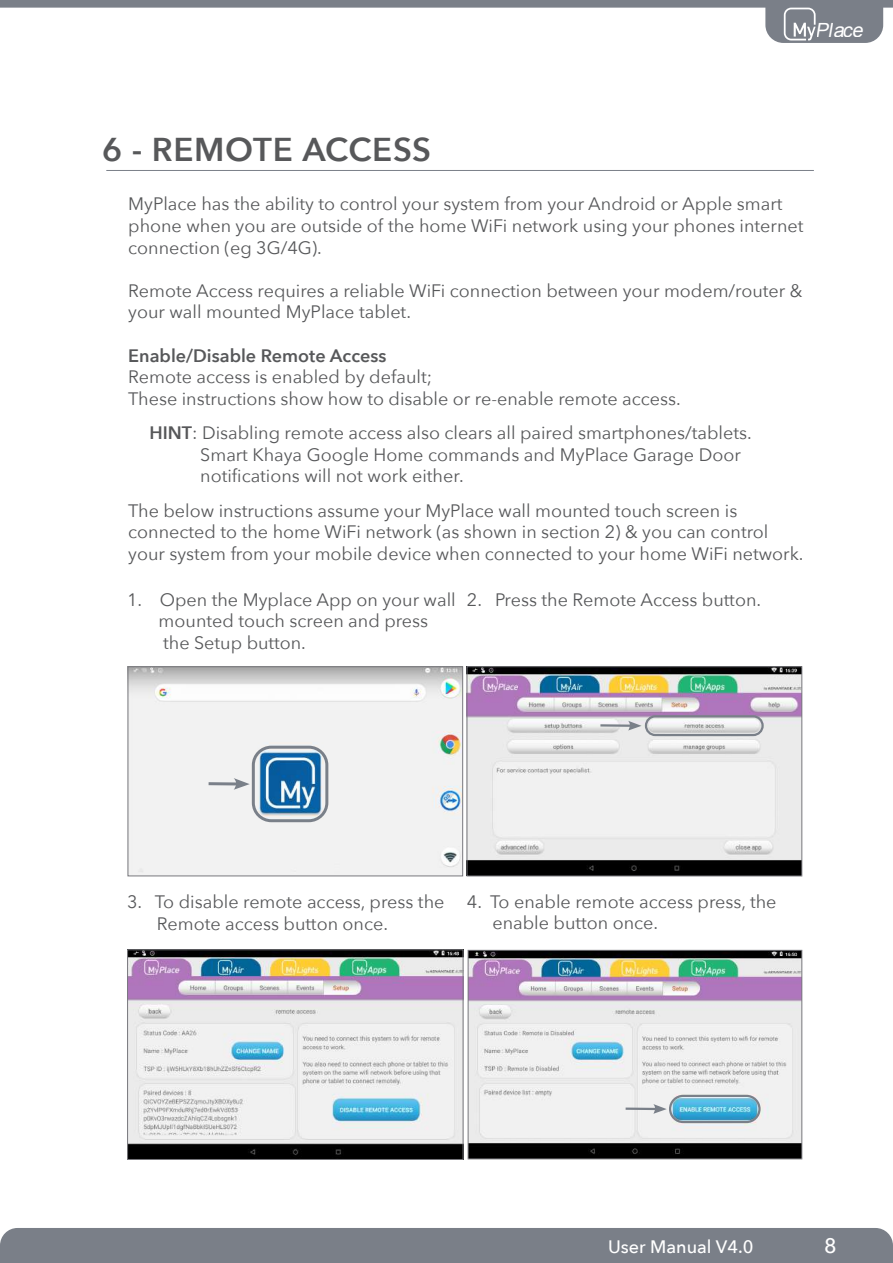
<style>
.page{position:relative;width:893px;height:1263px;background:#fff}
.page>*{position:absolute;margin:0;border:0;box-sizing:border-box;transform-origin:0 0}
.t1{font:600 33px "Avenir Next";letter-spacing:.02em;color:#57585a}
.t2{font:500 21px "Avenir Next";color:#fff}
.t3{font:italic 19.5px "Arial";color:#fff}
.t4{font:18px/21.6px "Avenir Next";color:#57585a}
.t5{font:600 18px "Avenir Next";color:#57585a}
.t6{font:500 18px "Avenir Next";color:#fff}
.s1{font-weight:600}
</style>
<div class="page">
<div style="left:0;top:1228px;width:893px;height:35px;background:#7a7f88"></div>
<hr style="left:106px;top:170px;width:708px;height:1px;background:#7a8089">
<svg style="left:0;top:0;width:893px;height:43px"></svg>
<img style="left:130px;top:669px;width:331px;height:205px">
<div style="left:128px;top:667px;width:335px;height:209px;border:1px solid #78787d"></div>
<img style="left:469px;top:669px;width:331px;height:205px">
<div style="left:467px;top:667px;width:335px;height:209px;border:1px solid #78787d"></div>
<img style="left:129px;top:952px;width:332px;height:205px">
<img style="left:470px;top:952px;width:330px;height:205px">
<div style="left:468px;top:950px;width:334px;height:209px;border:1px solid #78787d"></div>
<div style="left:252px;top:746px;width:76px;height:76px;border:3px solid #7a8089;border-radius:18px"></div>
<hr style="left:209px;top:782px;width:30px;height:3px;background:#7a8089">
<svg style="left:234px;top:778px;width:16px;height:12px"></svg>
<div style="left:645px;top:715px;width:119px;height:21px;border:2px solid #7a8089;border-radius:9px"></div>
<hr style="left:600px;top:724px;width:32px;height:3px;background:#7a8089">
<svg style="left:628px;top:721px;width:13px;height:9px"></svg>
<div style="left:669px;top:1095px;width:92px;height:28px;border:2px solid #7a8089;border-radius:13px"></div>
<hr style="left:626px;top:1107px;width:31px;height:3px;background:#7a8089">
<svg style="left:653px;top:1104px;width:14px;height:10px"></svg>
<p class="t3" style="left:816px;top:17px;width:53px">Place</p>
<h1 class="t1" style="left:102px;top:121px;width:331px">6 - REMOTE ACCESS</h1>
<p class="t4" style="left:128px;top:193px;width:677px">MyPlace has the ability to control your system from your Android or Apple smart phone when you are outside of the home WiFi network using your phones internet connection (eg 3G/4G).</p>
<p class="t4" style="left:128px;top:279px;width:676px">Remote Access requires a reliable WiFi connection between your modem/router &amp; your wall mounted MyPlace tablet.</p>
<p class="t5" style="left:128px;top:340px;width:260px">Enable/Disable Remote Access</p>
<p class="t4" style="left:128px;top:365px;width:554px">Remote access is enabled by default;<br>These instructions show how to disable or re-enable remote access.</p>
<p class="t4" style="left:200px;top:421px;width:553px;text-indent:-51px"><span class="s1">HINT</span>: Disabling remote access also clears all paired smartphones/tablets.<br>Smart Khaya Google Home commands and MyPlace Garage Door notifications will not work either.</p>
<p class="t4" style="left:128px;top:499px;width:677px">The below instructions assume your MyPlace wall mounted touch screen is connected to the home WiFi network (as shown in section 2) &amp; you can control your system from your mobile device when connected to your home WiFi network.</p>
<p class="t4" style="left:159px;top:588px;width:299px;text-indent:-32px">1. Open the Myplace App on your wall mounted touch screen and press the Setup button.</p>
<p class="t4" style="left:467px;top:588px;width:296px">2. Press the Remote Access button.</p>
<p class="t4" style="left:157px;top:890px;width:289px;text-indent:-30px">3. To disable remote access, press the<br>Remote access button once.</p>
<p class="t4" style="left:492px;top:890px;width:286px;text-indent:-26px">4. To enable remote access press, the enable button once.</p>
<p class="t6" style="left:608px;top:1231px;width:147px">User Manual V4.0</p>
<p class="t2" style="left:824px;top:1228px;width:14px">8</p>
</div>
